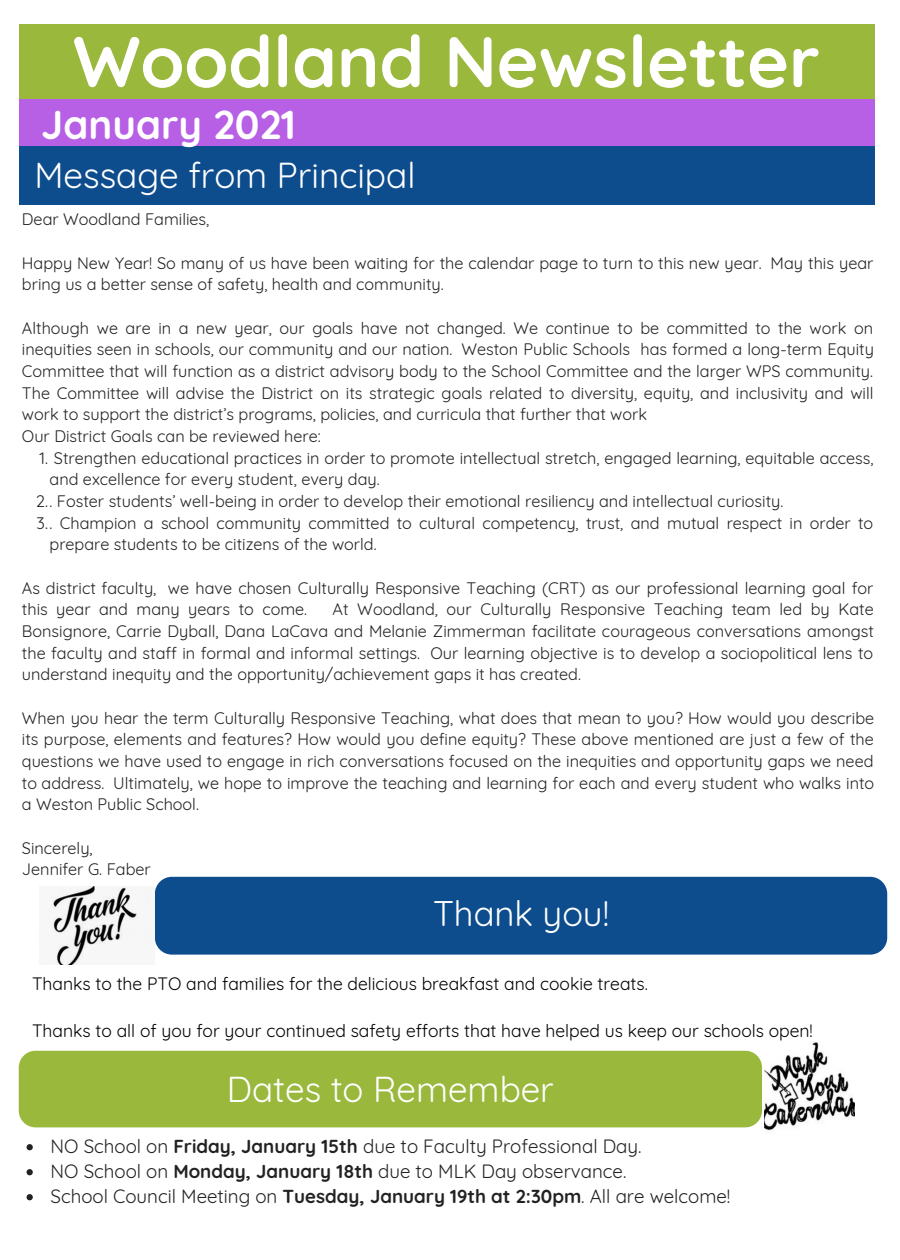
<style>
.page{position:relative;width:900px;height:1260px;background:#fff}
.page>*{position:absolute;margin:0;border:0;box-sizing:border-box;transform-origin:0 0}
.t1{font:700 71.5px "Quicksand";color:#fff}
.t2{font:700 40.25px "Quicksand";color:#fff}
.t3{font:35.25px "Quicksand";color:#fff}
.t4{font:34.75px "Quicksand";color:#fff}
.t5{font:18.75px "Quicksand";color:#222}
.t6{font:17.5px "Quicksand";color:#000}
.t7{font:16.25px/21.8px "Quicksand";color:#222}
.s1{font-weight:700}
</style>
<div class="page">
<div style="left:19px;top:24px;width:856px;height:75px;background:#99b83c"></div>
<div style="left:19px;top:99px;width:855px;height:47px;background:#b760e6"></div>
<div style="left:19px;top:146px;width:855px;height:58px;background:#0e4d8d"></div>
<div style="left:19px;top:1051px;width:743px;height:76px;background:#99b83c;border-radius:17px"></div>
<img style="left:765px;top:1042px;width:90px;height:89px">
<div style="left:155px;top:877px;width:732px;height:78px;background:#0e4d8d;border-radius:17px"></div>
<img style="left:51px;top:886px;width:87px;height:79px">
<svg style="left:27px;top:1144px;width:6px;height:6px"></svg>
<svg style="left:27px;top:1169px;width:6px;height:6px"></svg>
<svg style="left:27px;top:1194px;width:6px;height:6px"></svg>
<p class="t1" style="left:73px;top:16px;width:749px">Woodland Newsletter</p>
<p class="t2" style="left:41px;top:99px;width:256px">January 2021</p>
<p class="t3" style="left:35px;top:153px;width:382px">Message from Principal</p>
<p class="t7" style="left:22px;top:208px;width:189px">Dear Woodland Families,</p>
<p class="t7" style="left:22px;top:252px;width:853px">Happy New Year! So many of us have been waiting for the calendar page to turn to this new year. May this year bring us a better sense of safety, health and community.</p>
<p class="t7" style="left:22px;top:317px;width:853px;text-align:justify">Although we are in a new year, our goals have not changed. We continue to be committed to the work on inequities seen in schools, our community and our nation. Weston Public Schools has formed a long-term Equity Committee that will function as a district advisory body to the School Committee and the larger WPS community.<br>The Committee will advise the District on its strategic goals related to diversity, equity, and inclusivity and will work to support the district’s programs, policies, and curricula that further that work</p>
<p class="t7" style="left:22px;top:425px;width:300px">Our District Goals can be reviewed here:</p>
<p class="t7" style="left:50px;top:447px;width:826px;text-indent:-10px">1. Strengthen educational practices in order to promote intellectual stretch, engaged learning, equitable access, and excellence for every student, every day.</p>
<p class="t7" style="left:36px;top:490px;width:749px">2.. Foster students’ well-being in order to develop their emotional resiliency and intellectual curiosity.</p>
<p class="t7" style="left:50px;top:512px;width:825px;text-indent:-13px">3.. Champion a school community committed to cultural competency, trust, and mutual respect in order to prepare students to be citizens of the world.</p>
<p class="t7" style="left:22px;top:577px;width:853px">As district faculty, we have chosen Culturally Responsive Teaching (CRT) as our professional learning goal for this year and many years to come.</p>
<p class="t7" style="left:22px;top:598px;width:854px;text-align:justify;text-indent:311px">At Woodland, our Culturally Responsive Teaching team led by Kate Bonsignore, Carrie Dyball, Dana LaCava and Melanie Zimmerman facilitate courageous conversations amongst the faculty and staff in formal and informal settings. Our learning objective is to develop a sociopolitical lens to understand inequity and the opportunity/achievement gaps it has created.</p>
<p class="t7" style="left:22px;top:707px;width:854px;text-align:justify">When you hear the term Culturally Responsive Teaching, what does that mean to you? How would you describe its purpose, elements and features? How would you define equity? These above mentioned are just a few of the questions we have used to engage in rich conversations focused on the inequities and opportunity gaps we need to address. Ultimately, we hope to improve the teaching and learning for each and every student who walks into a Weston Public School.</p>
<p class="t7" style="left:22px;top:837px;width:72px">Sincerely,</p>
<p class="t7" style="left:22px;top:858px;width:130px">Jennifer G. Faber</p>
<p class="t4" style="left:433px;top:892px;width:178px">Thank you!</p>
<p class="t6" style="left:32px;top:973px;width:617px">Thanks to the PTO and families for the delicious breakfast and cookie treats.</p>
<p class="t6" style="left:32px;top:1020px;width:782px">Thanks to all of you for your continued safety efforts that have helped us keep our schools open!</p>
<p class="t3" style="left:227px;top:1067px;width:328px">Dates to Remember</p>
<p class="t5" style="left:51px;top:1135px;width:593px">NO School on <span class="s1">Friday, January 15th</span> due to Faculty Professional Day.</p>
<p class="t5" style="left:51px;top:1160px;width:577px">NO School on <span class="s1">Monday, January 18th</span> due to MLK Day observance.</p>
<p class="t5" style="left:51px;top:1185px;width:681px">School Council Meeting on <span class="s1">Tuesday, January 19th at 2:30pm</span>. All are welcome!</p>
</div>
